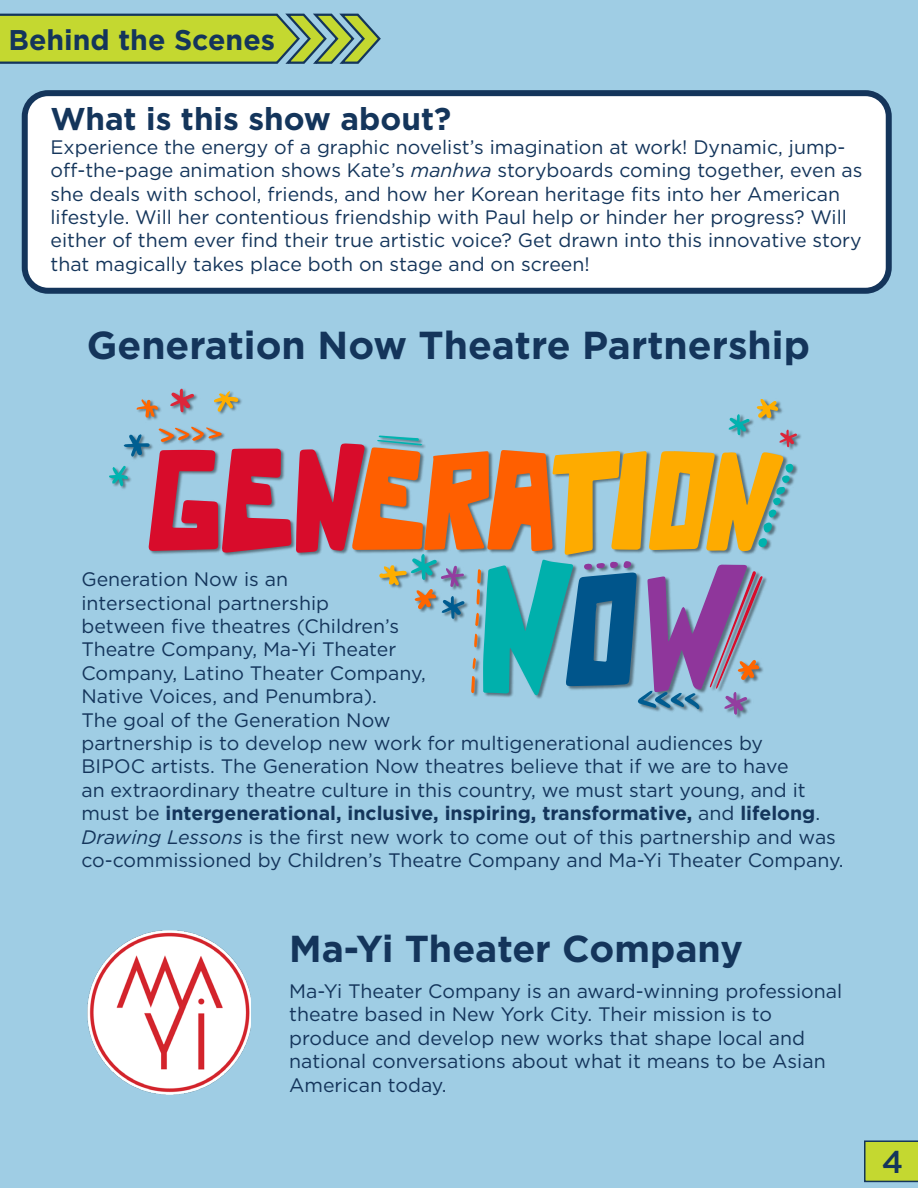
<style>
.page{position:relative;width:918px;height:1188px;background:#9fcde4}
.page>*{position:absolute;margin:0;border:0;box-sizing:border-box;transform-origin:0 0}
.t1{font:700 39px "Gotham";color:#14355b}
.t2{font:700 37.5px "Gotham";color:#14355b}
.t3{font:700 31.5px "Gotham";color:#14355b}
.t4{font:500 31.5px "Gotham";color:#14355b}
.t5{font:700 28.5px "Gotham";color:#14355b}
.t6{font:19.5px/23.4px "Gotham";color:#14355b}
.s1{font-style:italic}
.s2{font-weight:700}
</style>
<div class="page">
<div style="left:25px;top:93px;width:864px;height:198px;background:#fff;border-radius:23px"></div>
<div style="left:22px;top:90px;width:870px;height:204px;border:6px solid #14355b;border-radius:23px"></div>
<svg style="left:864px;top:1140px;width:54px;height:43px;background:#b2c839"></svg>
<svg style="left:0;top:13px;width:381px;height:51px;background:#a9c148"></svg>
<img style="left:87px;top:930px;width:164px;height:165px">
<svg style="left:109px;top:388px;width:688px;height:327px"></svg>
<h3 class="t5" style="left:8px;top:21px;width:268px">Behind the Scenes</h3>
<h3 class="t3" style="left:51px;top:98px;width:402px">What is this show about?</h3>
<p class="t6" style="left:51px;top:135px;width:814px">Experience the energy of a graphic novelist’s imagination at work! Dynamic, jump&shy;off-the-page animation shows Kate’s <span class="s1">manhwa</span> storyboards coming together, even as she deals with school, friends, and how her Korean heritage fits into her American lifestyle. Will her contentious friendship with Paul help or hinder her progress? Will either of them ever find their true artistic voice? Get drawn into this innovative story that magically takes place both on stage and on screen!</p>
<h1 class="t1" style="left:87px;top:319px;width:725px">Generation Now Theatre Partnership</h1>
<p class="t6" style="left:81px;top:567px;width:764px">Generation Now is an<br>intersectional partnership<br>between five theatres (Children’s<br>Theatre Company, Ma-Yi Theater<br>Company, Latino Theater Company,<br>Native Voices, and Penumbra).<br>The goal of the Generation Now<br>partnership is to develop new work for multigenerational audiences by<br>BIPOC artists. The Generation Now theatres believe that if we are to have<br>an extraordinary theatre culture in this country, we must start young, and it must be <span class="s2">intergenerational, inclusive, inspiring, transformative,</span> and <span class="s2">lifelong</span>.<br><span class="s1">Drawing Lessons</span> is the first new work to come out of this partnership and was co-commissioned by Children’s Theatre Company and Ma-Yi Theater Company.</p>
<h2 class="t2" style="left:289px;top:924px;width:455px">Ma-Yi Theater Company</h2>
<p class="t6" style="left:289px;top:979px;width:555px">Ma-Yi Theater Company is an award-winning professional theatre based in New York City. Their mission is to produce and develop new works that shape local and national conversations about what it means to be Asian American today.</p>
<h3 class="t4" style="left:882px;top:1141px;width:23px">4</h3>
</div>
